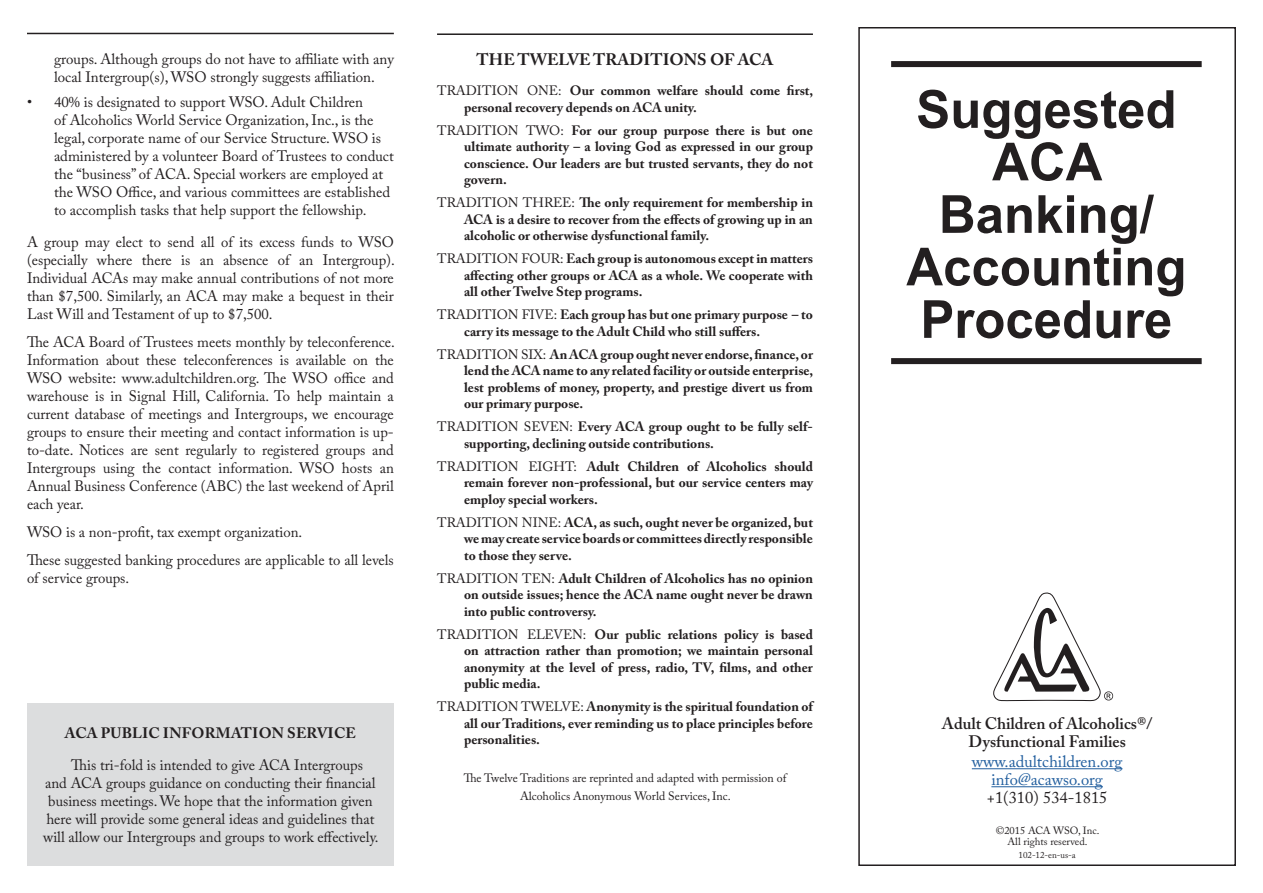
<style>
.page{position:relative;width:1263px;height:893px;background:#fff}
.page>*{position:absolute;margin:0;border:0;box-sizing:border-box;transform-origin:0 0}
.t1{font:700 52.5px/52.5px "Arial";color:#231f20;text-align:center}
.t2{font:600 16.5px/18px "Adobe Caslon Pro";color:#231f20;text-align:center}
.t3{font:16.5px/18px "Adobe Caslon Pro";color:#215e9e;text-align:center}
.t4{font:700 16.5px "Adobe Caslon Pro";color:#231f20}
.t5{font:16.5px "Adobe Caslon Pro";color:#231f20}
.t6{font:15px/18px "Adobe Caslon Pro";color:#231f20}
.t7{font:700 15px "Adobe Caslon Pro";letter-spacing:.015em;color:#231f20}
.t8{font:700 13.5px/16.5px "Adobe Caslon Pro";color:#231f20;text-align:justify}
.t9{font:12px/18px "Adobe Caslon Pro";color:#231f20;text-align:center}
.t10{font:10.5px/10.5px "Adobe Caslon Pro";color:#231f20;text-align:center}
.t11{font:9px "Adobe Caslon Pro";color:#231f20}
.s1{font-weight:400}
</style>
<div class="page">
<div style="left:858px;top:27px;width:378px;height:839px;border:2px solid #231f20"></div>
<hr style="left:27px;top:33px;width:367px;height:1px;background:#231f20">
<hr style="left:437px;top:33px;width:376px;height:2px;background:#231f20">
<hr style="left:972px;top:768px;width:150px;height:1px;background:#215e9e">
<hr style="left:991px;top:786px;width:112px;height:1px;background:#215e9e">
<svg style="left:993px;top:593px;width:120px;height:108px"></svg>
<div style="left:27px;top:703px;width:367px;height:163px;background:#dcddde"></div>
<div style="left:891px;top:61px;width:311px;height:6px;background:#231f20"></div>
<div style="left:891px;top:358px;width:311px;height:6px;background:#231f20"></div>
<p class="t6" style="left:54px;top:50px;width:341px">groups. Although groups do not have to affiliate with any local Intergroup(s), WSO strongly suggests affiliation.</p>
<p class="t6" style="left:54px;top:93px;width:341px;text-indent:-27px">• 40% is designated to support WSO. Adult Children<br>of Alcoholics World Service Organization, Inc., is the legal, corporate name of our Service Structure. WSO is administered by a volunteer Board of Trustees to conduct the “business” of ACA. Special workers are employed at the WSO Office, and various committees are established to accomplish tasks that help support the fellowship.</p>
<p class="t6" style="left:27px;top:232px;width:369px;text-align:justify">A group may elect to send all of its excess funds to WSO (especially where there is an absence of an Intergroup).<br>Individual ACAs may make annual contributions of not more than $7,500. Similarly, an ACA may make a bequest in their Last Will and Testament of up to $7,500.</p>
<p class="t6" style="left:27px;top:332px;width:369px;text-align:justify">The ACA Board of Trustees meets monthly by teleconference.<br>Information about these teleconferences is available on the WSO website: www.adultchildren.org. The WSO office and warehouse is in Signal Hill, California. To help maintain a current database of meetings and Intergroups, we encourage groups to ensure their meeting and contact information is up&shy;to-date. Notices are sent regularly to registered groups and Intergroups using the contact information. WSO hosts an Annual Business Conference (ABC) the last weekend of April each year.</p>
<p class="t6" style="left:27px;top:517px;width:368px;line-height:28px">WSO is a non-profit, tax exempt organization.<br>These suggested banking procedures are applicable to all levels</p>
<p class="t6" style="left:27px;top:568px;width:104px">of service groups.</p>
<p class="t7" style="left:65px;top:724px;width:293px">ACA PUBLIC INFORMATION SERVICE</p>
<p class="t6" style="left:71px;top:756px;width:293px">This tri-fold is intended to give ACA Intergroups</p>
<p class="t6" style="left:45px;top:774px;width:332px">and ACA groups guidance on conducting their financial</p>
<p class="t6" style="left:48px;top:792px;width:326px">business meetings. We hope that the information given</p>
<p class="t6" style="left:46px;top:810px;width:330px">here will provide some general ideas and guidelines that</p>
<p class="t6" style="left:43px;top:828px;width:337px">will allow our Intergroups and groups to work effectively.</p>
<p class="t4" style="left:477px;top:50px;width:298px">THE TWELVE TRADITIONS OF ACA</p>
<p class="t8" style="left:464px;top:83px;width:351px;text-indent:-27px"><span class="s1">TRADITION ONE:</span> Our common welfare should come first, personal recovery depends on ACA unity.</p>
<p class="t8" style="left:464px;top:122px;width:350px;text-indent:-27px"><span class="s1">TRADITION TWO:</span> For our group purpose there is but one ultimate authority – a loving God as expressed in our group conscience. Our leaders are but trusted servants, they do not govern.</p>
<p class="t8" style="left:464px;top:194px;width:350px;text-indent:-27px"><span class="s1">TRADITION THREE:</span> The only requirement for membership in ACA is a desire to recover from the effects of growing up in an alcoholic or otherwise dysfunctional family.</p>
<p class="t8" style="left:464px;top:250px;width:350px;text-indent:-27px"><span class="s1">TRADITION FOUR:</span> Each group is autonomous except in matters affecting other groups or ACA as a whole. We cooperate with all other Twelve Step programs.</p>
<p class="t8" style="left:464px;top:306px;width:350px;text-indent:-27px"><span class="s1">TRADITION FIVE:</span> Each group has but one primary purpose – to carry its message to the Adult Child who still suffers.</p>
<p class="t8" style="left:464px;top:346px;width:351px;text-indent:-27px"><span class="s1">TRADITION SIX:</span> An ACA group ought never endorse, finance, or lend the ACA name to any related facility or outside enterprise, lest problems of money, property, and prestige divert us from our primary purpose.</p>
<p class="t8" style="left:464px;top:418px;width:350px;text-indent:-27px"><span class="s1">TRADITION SEVEN:</span> Every ACA group ought to be fully self&shy;supporting, declining outside contributions.</p>
<p class="t8" style="left:464px;top:458px;width:350px;text-indent:-27px"><span class="s1">TRADITION EIGHT:</span> Adult Children of Alcoholics should remain forever non-professional, but our service centers may employ special workers.</p>
<p class="t8" style="left:464px;top:514px;width:350px;text-indent:-27px"><span class="s1">TRADITION NINE:</span> ACA, as such, ought never be organized, but we may create service boards or committees directly responsible to those they serve.</p>
<p class="t8" style="left:464px;top:570px;width:350px;text-indent:-27px"><span class="s1">TRADITION TEN:</span> Adult Children of Alcoholics has no opinion on outside issues; hence the ACA name ought never be drawn into public controversy.</p>
<p class="t8" style="left:464px;top:626px;width:350px;text-indent:-27px"><span class="s1">TRADITION ELEVEN:</span> Our public relations policy is based on attraction rather than promotion; we maintain personal anonymity at the level of press, radio, TV, films, and other public media.</p>
<p class="t8" style="left:464px;top:698px;width:350px;text-indent:-27px"><span class="s1">TRADITION TWELVE:</span> Anonymity is the spiritual foundation of all our Traditions, ever reminding us to place principles before personalities.</p>
<p class="t9" style="left:464px;top:769px;width:324px">The Twelve Traditions are reprinted and adapted with permission of<br>Alcoholics Anonymous World Services, Inc.</p>
<h1 class="t1" style="left:906px;top:85px;width:282px">Suggested<br>ACA<br>Banking/<br>Accounting<br>Procedure</h1>
<p class="t2" style="left:942px;top:714px;width:212px">Adult Children of Alcoholics®/<br>Dysfunctional Families</p>
<p class="t3" style="left:972px;top:752px;width:152px">www.adultchildren.org info@acawso.org</p>
<p class="t5" style="left:987px;top:788px;width:122px">+1(310) 534-1815</p>
<p class="t10" style="left:996px;top:825px;width:105px">©2015 ACA WSO, Inc.<br>All rights reserved.</p>
<p class="t11" style="left:1018px;top:850px;width:59px">102-12-en-us-a</p>
</div>
